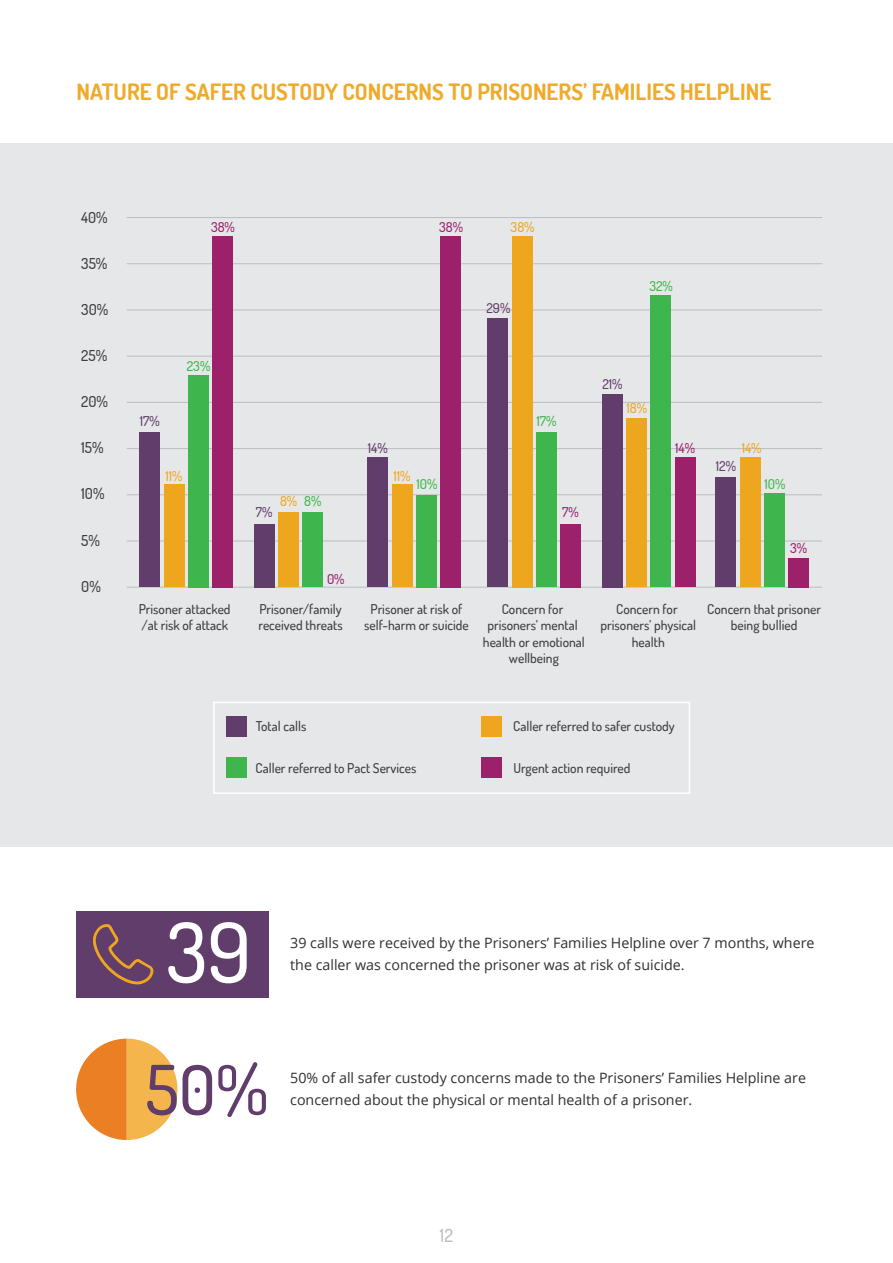
<style>
.page{position:relative;width:893px;height:1263px;background:#fff}
.page>*{position:absolute;margin:0;border:0;box-sizing:border-box;transform-origin:0 0}
.t1{font:500 83.1px "Dosis";color:#fff}
.t2{font:500 68.7px "Dosis";color:#613d6b}
.titles{font:700 22.5px "Dosis";color:#f0aa2a}
.titles-2{font:500 18px "Dosis";color:#bcbdc0}
.t3{font:500 15px "Dosis";color:#3e3e3f}
.body{font:14.25px/22.5px "Open Sans";color:#312f30}
.t4{font:500 13.5px/16.2px "Dosis";color:#3e3e3f;text-align:center}
.t5{font:500 13.5px "Dosis";color:#eea61f}
.t6{font:500 13.5px "Dosis";color:#613d6b}
.t7{font:500 13.5px "Dosis";color:#3fb64d}
.t8{font:500 13.5px "Dosis";color:#9c216a}
.s1{color:#3fb64d}
</style>
<div class="page">
<div style="left:0;top:143px;width:893px;height:703px;background:#e6e7e9"></div>
<div style="left:76px;top:911px;width:193px;height:86px;background:#613d6b"></div>
<svg style="left:93px;top:924px;width:61px;height:60px"></svg>
<svg style="left:76px;top:1039px;width:101px;height:101px"></svg>
<hr style="left:127px;top:217px;width:695px;height:1px;background:#bcbdc0">
<hr style="left:127px;top:263px;width:695px;height:1px;background:#bcbdc0">
<hr style="left:127px;top:310px;width:695px;height:1px;background:#bcbdc0">
<hr style="left:127px;top:356px;width:695px;height:1px;background:#bcbdc0">
<hr style="left:127px;top:402px;width:695px;height:1px;background:#bcbdc0">
<hr style="left:127px;top:448px;width:695px;height:1px;background:#bcbdc0">
<hr style="left:127px;top:494px;width:695px;height:1px;background:#bcbdc0">
<hr style="left:127px;top:541px;width:695px;height:1px;background:#bcbdc0">
<hr style="left:127px;top:587px;width:695px;height:1px;background:#bcbdc0">
<div style="left:140px;top:432px;width:20px;height:155px;background:#613d6b"></div>
<div style="left:164px;top:484px;width:20px;height:103px;background:#eea61f"></div>
<div style="left:188px;top:375px;width:20px;height:212px;background:#3fb64d"></div>
<div style="left:213px;top:236px;width:20px;height:351px;background:#9c216a"></div>
<div style="left:254px;top:524px;width:20px;height:63px;background:#613d6b"></div>
<div style="left:278px;top:512px;width:20px;height:75px;background:#eea61f"></div>
<div style="left:303px;top:512px;width:20px;height:75px;background:#3fb64d"></div>
<div style="left:368px;top:458px;width:20px;height:129px;background:#613d6b"></div>
<div style="left:392px;top:484px;width:20px;height:103px;background:#eea61f"></div>
<div style="left:416px;top:495px;width:20px;height:92px;background:#3fb64d"></div>
<div style="left:441px;top:236px;width:20px;height:351px;background:#9c216a"></div>
<div style="left:488px;top:319px;width:20px;height:268px;background:#613d6b"></div>
<div style="left:512px;top:236px;width:20px;height:351px;background:#eea61f"></div>
<div style="left:536px;top:432px;width:20px;height:155px;background:#3fb64d"></div>
<div style="left:561px;top:524px;width:20px;height:63px;background:#9c216a"></div>
<div style="left:602px;top:394px;width:20px;height:193px;background:#613d6b"></div>
<div style="left:627px;top:418px;width:20px;height:169px;background:#eea61f"></div>
<div style="left:651px;top:295px;width:20px;height:292px;background:#3fb64d"></div>
<div style="left:675px;top:458px;width:20px;height:129px;background:#9c216a"></div>
<div style="left:716px;top:478px;width:20px;height:109px;background:#613d6b"></div>
<div style="left:740px;top:458px;width:20px;height:129px;background:#eea61f"></div>
<div style="left:764px;top:494px;width:20px;height:93px;background:#3fb64d"></div>
<div style="left:789px;top:558px;width:20px;height:29px;background:#9c216a"></div>
<div style="left:227px;top:717px;width:20px;height:20px;background:#613d6b"></div>
<div style="left:481px;top:717px;width:20px;height:20px;background:#eea61f"></div>
<div style="left:227px;top:757px;width:20px;height:20px;background:#3fb64d"></div>
<div style="left:481px;top:757px;width:20px;height:20px;background:#9c216a"></div>
<div style="left:213px;top:702px;width:477px;height:92px;border:2px solid #fff"></div>
<p class="titles" style="left:77px;top:77px;width:696px">NATURE OF SAFER CUSTODY CONCERNS TO PRISONERS’ FAMILIES HELPLINE</p>
<p class="t3" style="left:81px;top:207px;width:28px">40%</p>
<p class="t3" style="left:81px;top:253px;width:28px">35%</p>
<p class="t3" style="left:81px;top:300px;width:29px">30%</p>
<p class="t3" style="left:81px;top:346px;width:28px">25%</p>
<p class="t3" style="left:81px;top:392px;width:28px">20%</p>
<p class="t3" style="left:81px;top:438px;width:24px">15%</p>
<p class="t3" style="left:81px;top:484px;width:25px">10%</p>
<p class="t3" style="left:81px;top:530px;width:20px">5%</p>
<p class="t3" style="left:81px;top:576px;width:21px">0%</p>
<p class="t8" style="left:211px;top:218px;width:25px">38%</p>
<p class="t8" style="left:439px;top:218px;width:25px">38%</p>
<p class="t5" style="left:511px;top:218px;width:25px">38%</p>
<p class="t7" style="left:649px;top:277px;width:25px">32%</p>
<p class="t6" style="left:486px;top:299px;width:25px">29%</p>
<p class="t7" style="left:187px;top:357px;width:25px">23%</p>
<p class="t6" style="left:602px;top:375px;width:22px">21%</p>
<p class="t6" style="left:140px;top:412px;width:22px">17%</p>
<p class="t7" style="left:536px;top:412px;width:22px">17%</p>
<p class="t5" style="left:627px;top:399px;width:22px">18%</p>
<p class="t6" style="left:368px;top:439px;width:21px">14%</p>
<p class="t8" style="left:675px;top:439px;width:21px">14%</p>
<p class="t5" style="left:742px;top:439px;width:21px">14%</p>
<p class="t5" style="left:166px;top:467px;width:19px">11%</p>
<p class="t5" style="left:394px;top:467px;width:19px">11%</p>
<p class="t7" style="left:416px;top:475px;width:22px">10%</p>
<p class="t6" style="left:716px;top:458px;width:22px">12%</p>
<p class="t7" style="left:764px;top:475px;width:22px">10%</p>
<p class="t6" style="left:256px;top:504px;width:18px">7%</p>
<p class="t5" style="left:280px;top:492px;width:43px">8% <span class="s1">8%</span></p>
<p class="t8" style="left:562px;top:504px;width:18px">7%</p>
<p class="t8" style="left:790px;top:539px;width:19px">3%</p>
<p class="t8" style="left:327px;top:570px;width:19px">0%</p>
<p class="t4" style="left:139px;top:601px;width:93px;text-align:left">Prisoner attacked /at risk of attack</p>
<p class="t4" style="left:259px;top:601px;width:86px;text-align:left">Prisoner/family received threats</p>
<p class="t4" style="left:364px;top:601px;width:106px">Prisoner at risk of self-harm or suicide</p>
<p class="t4" style="left:483px;top:601px;width:104px">Concern for prisoners’ mental health or emotional wellbeing</p>
<p class="t4" style="left:601px;top:601px;width:97px">Concern for prisoners’ physical health</p>
<p class="t4" style="left:707px;top:601px;width:115px">Concern that prisoner being bullied</p>
<p class="t4" style="left:256px;top:717px;width:52px">Total calls</p>
<p class="t4" style="left:513px;top:717px;width:163px">Caller referred to safer custody</p>
<p class="t4" style="left:256px;top:759px;width:162px">Caller referred to Pact Services</p>
<p class="t4" style="left:513px;top:759px;width:119px">Urgent action required</p>
<p class="t1" style="left:166px;top:898px;width:87px">39</p>
<p class="body" style="left:290px;top:931px;width:526px">39 calls were received by the Prisoners’ Families Helpline over 7 months, where the caller was concerned the prisoner was at risk of suicide.</p>
<p class="t2" style="left:145px;top:1045px;width:124px">50%</p>
<p class="body" style="left:290px;top:1066px;width:517px">50% of all safer custody concerns made to the Prisoners’ Families Helpline are concerned about the physical or mental health of a prisoner.</p>
<p class="titles-2" style="left:440px;top:1224px;width:15px">12</p>
</div>
